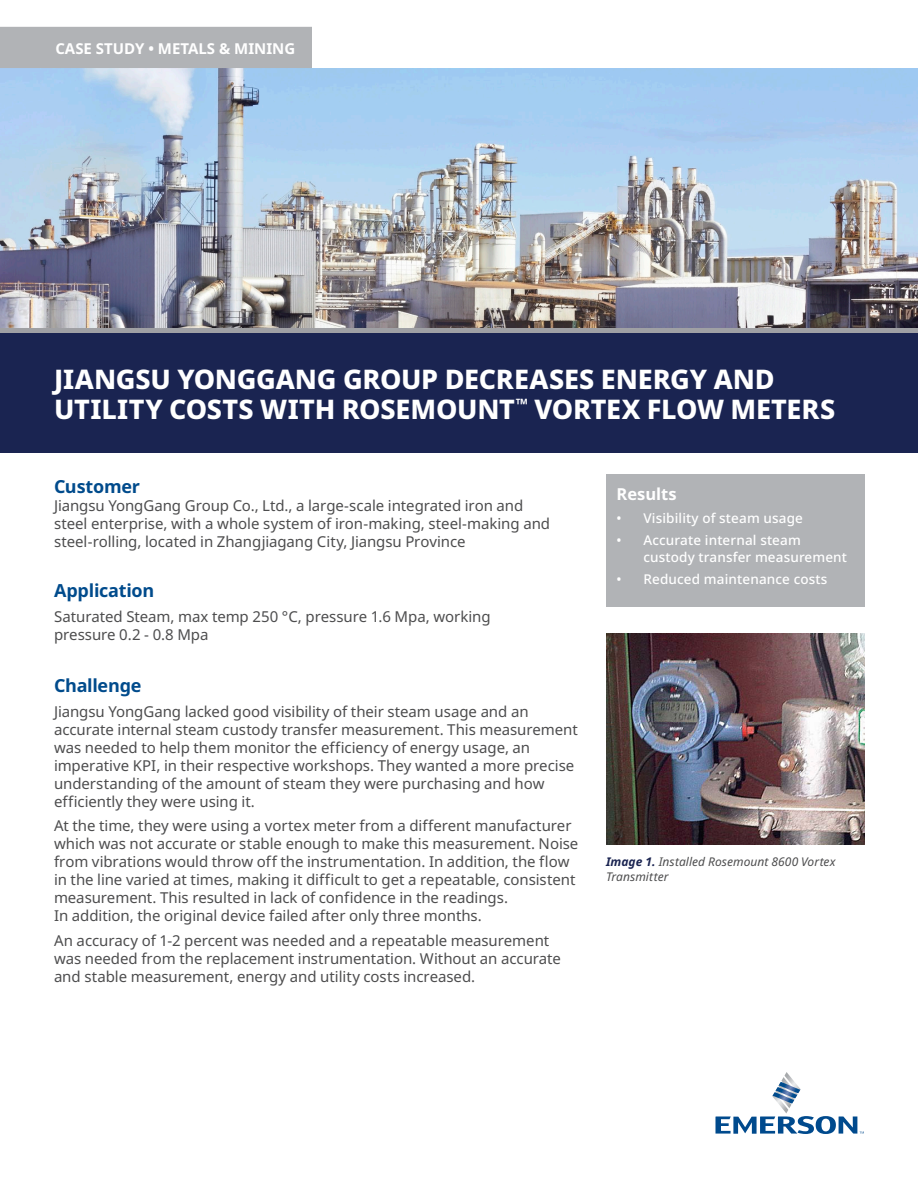
<style>
.page{position:relative;width:918px;height:1188px;background:#fff}
.page>*{position:absolute;margin:0;border:0;box-sizing:border-box;transform-origin:0 0}
.Headline-Reversed-Paragraph_18_20{font:800 27px/30px "Noto Sans";letter-spacing:-.01em;color:#fff}
.Subhead-Paragraph-Blue_12_15{font:700 18px "Noto Sans";letter-spacing:-.015em;color:#004b8c}
.Sidebar-Headline-Reverse_11_15{font:700 16.5px "Noto Sans";color:#fff}
.Body-Paragraph_10_14{font:15px/18px "Noto Sans";letter-spacing:-.005em;color:#4d4d4e}
.Subhead-Paragraph-Blue_12_15-2{font:15px/18px "Noto Sans";letter-spacing:-.005em;color:#4d4d4e}
.Page_Header-Reverse_10_15{font:700 15px "Noto Sans";color:#fff}
.t1{font:500 13.5px/16.5px "Noto Sans";letter-spacing:.01em;color:#fff}
.Photo-Caption-Headline-Blue_8_10{font:italic 12px/15px "Noto Sans";letter-spacing:.005em;color:#4d4d4e}
.s1{font-weight:700;color:#1a2451}
</style>
<div class="page">
<img style="left:606px;top:633px;width:259px;height:211px">
<div style="left:0;top:328px;width:918px;height:125px;background:#1a2451"></div>
<img style="left:0;top:68px;width:918px;height:260px">
<div style="left:0;top:328px;width:918px;height:5px;background:#9fa0a4"></div>
<div style="left:0;top:27px;width:312px;height:41px;background:#b1b3b6"></div>
<svg style="left:716px;top:1072px;width:148px;height:62px"></svg>
<div style="left:606px;top:474px;width:259px;height:133px;background:#b1b3b6"></div>
<p class="Page_Header-Reverse_10_15" style="left:55px;top:40px;width:241px">CASE STUDY • METALS &amp; MINING</p>
<p class="Headline-Reversed-Paragraph_18_20" style="left:54px;top:365px;width:783px">JIANGSU YONGGANG GROUP DECREASES ENERGY AND<br>UTILITY COSTS WITH ROSEMOUNT<sup>™</sup> VORTEX FLOW METERS</p>
<p class="Subhead-Paragraph-Blue_12_15" style="left:54px;top:476px;width:88px">Customer</p>
<p class="Subhead-Paragraph-Blue_12_15-2" style="left:54px;top:497px;width:498px">Jiangsu YongGang Group Co., Ltd., a large-scale integrated iron and steel enterprise, with a whole system of iron-making, steel-making and steel-rolling, located in Zhangjiagang City, Jiangsu Province</p>
<p class="Subhead-Paragraph-Blue_12_15" style="left:54px;top:581px;width:102px">Application</p>
<p class="Body-Paragraph_10_14" style="left:54px;top:608px;width:438px">Saturated Steam, max temp 250 °C, pressure 1.6 Mpa, working pressure 0.2 - 0.8 Mpa</p>
<p class="Subhead-Paragraph-Blue_12_15" style="left:54px;top:675px;width:89px">Challenge</p>
<p class="Body-Paragraph_10_14" style="left:54px;top:702px;width:525px">Jiangsu YongGang lacked good visibility of their steam usage and an accurate internal steam custody transfer measurement. This measurement was needed to help them monitor the efficiency of energy usage, an imperative KPI, in their respective workshops. They wanted a more precise understanding of the amount of steam they were purchasing and how efficiently they were using it.</p>
<p class="Body-Paragraph_10_14" style="left:54px;top:817px;width:526px">At the time, they were using a vortex meter from a different manufacturer which was not accurate or stable enough to make this measurement. Noise from vibrations would throw off the instrumentation. In addition, the flow in the line varied at times, making it difficult to get a repeatable, consistent measurement. This resulted in lack of confidence in the readings.<br>In addition, the original device failed after only three months.</p>
<p class="Body-Paragraph_10_14" style="left:54px;top:932px;width:509px">An accuracy of 1-2 percent was needed and a repeatable measurement was needed from the replacement instrumentation. Without an accurate and stable measurement, energy and utility costs increased.</p>
<p class="Sidebar-Headline-Reverse_11_15" style="left:616px;top:485px;width:62px">Results</p>
<p class="t1" style="left:616px;top:510px;width:188px">• Visibility of steam usage</p>
<p class="t1" style="left:644px;top:532px;width:205px;text-indent:-27px">• Accurate internal steam custody transfer measurement</p>
<p class="t1" style="left:616px;top:571px;width:212px">• Reduced maintenance costs</p>
<p class="Photo-Caption-Headline-Blue_8_10" style="left:606px;top:854px;width:231px"><span class="s1">Image 1.</span> Installed Rosemount 8600 Vortex<br>Transmitter</p>
</div>
